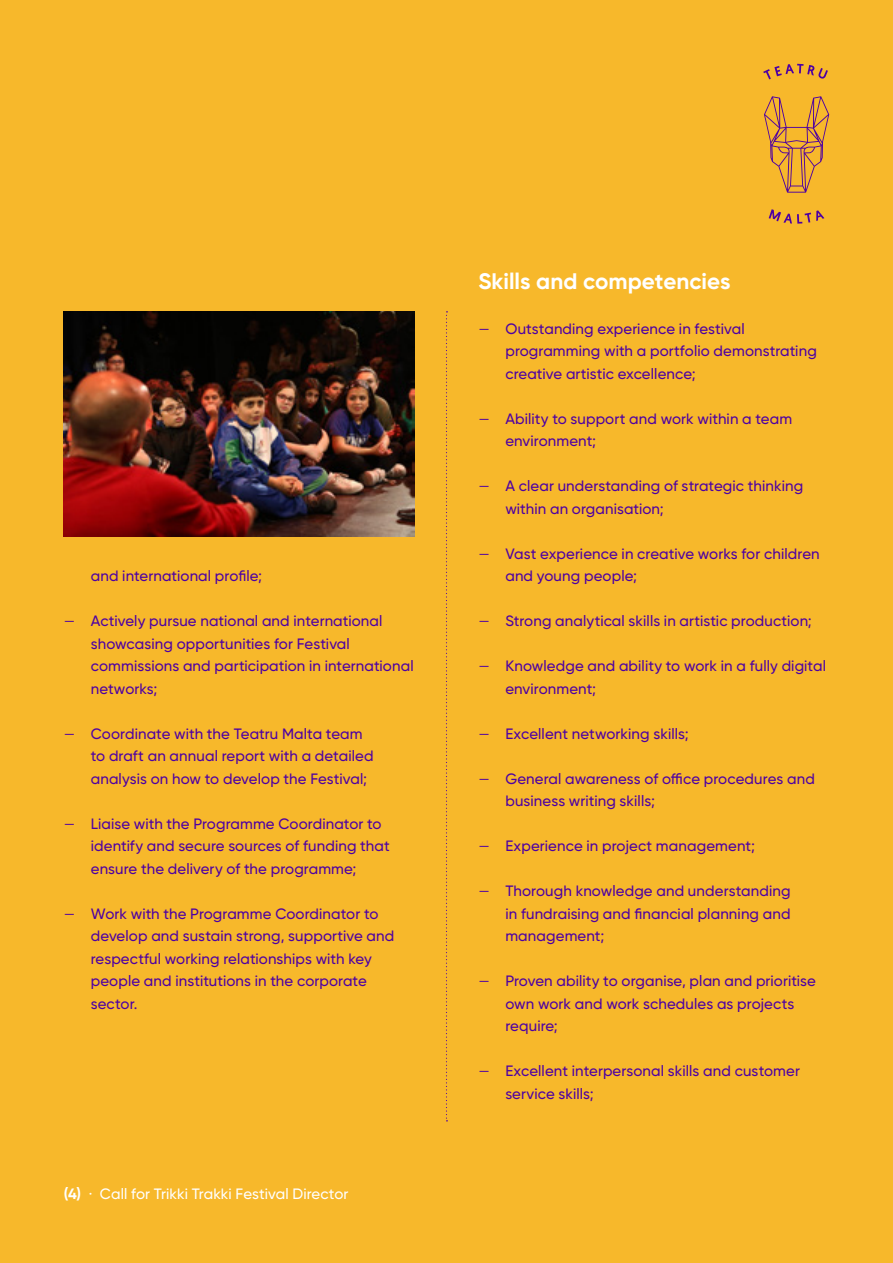
<style>
.page{position:relative;width:893px;height:1263px;background:#f7b82b}
.page>*{position:absolute;margin:0;border:0;box-sizing:border-box;transform-origin:0 0}
.t1{font:700 22.5px "Gilroy";color:#fff}
.t2{font:500 15px/22.5px "Gilroy";letter-spacing:.005em;color:#4d00a3}
.t3{font:500 15px "Gilroy";letter-spacing:.005em;color:#fff}
.s1{font-weight:400}
.s2{font-weight:700}
</style>
<div class="page">
<svg style="left:446px;top:311px;width:1px;height:810px"></svg>
<svg style="left:764px;top:96px;width:65px;height:97px"></svg>
<svg style="left:763px;top:64px;width:65px;height:15px"></svg>
<svg style="left:769px;top:209px;width:55px;height:15px"></svg>
<img style="left:64px;top:311px;width:351px;height:225px">
<p class="t2" style="left:91px;top:565px;width:173px">and international profile;</p>
<p class="t2" style="left:91px;top:610px;width:324px;text-indent:-27px"><span class="s1">—</span> Actively pursue national and international showcasing opportunities for Festival commissions and participation in international networks;</p>
<p class="t2" style="left:91px;top:722px;width:284px;text-indent:-27px"><span class="s1">—</span> Coordinate with the Teatru Malta team to draft an annual report with a detailed analysis on how to develop the Festival;</p>
<p class="t2" style="left:91px;top:812px;width:300px;text-indent:-27px"><span class="s1">—</span> Liaise with the Programme Coordinator to identify and secure sources of funding that ensure the delivery of the programme;</p>
<p class="t2" style="left:91px;top:902px;width:305px;text-indent:-27px"><span class="s1">—</span> Work with the Programme Coordinator to develop and sustain strong, supportive and respectful working relationships with key people and institutions in the corporate sector.</p>
<p class="t3" style="left:64px;top:1184px;width:286px"><span class="s2">(4)</span> · Call for Trikki Trakki Festival Director</p>
<h1 class="t1" style="left:478px;top:267px;width:254px">Skills and competencies</h1>
<p class="t2" style="left:505px;top:317px;width:313px;text-indent:-27px"><span class="s1">—</span> Outstanding experience in festival programming with a portfolio demonstrating creative artistic excellence;</p>
<p class="t2" style="left:505px;top:407px;width:288px;text-indent:-27px"><span class="s1">—</span> Ability to support and work within a team environment;</p>
<p class="t2" style="left:505px;top:475px;width:299px;text-indent:-27px"><span class="s1">—</span> A clear understanding of strategic thinking within an organisation;</p>
<p class="t2" style="left:505px;top:542px;width:316px;text-indent:-27px"><span class="s1">—</span> Vast experience in creative works for children and young people;</p>
<p class="t2" style="left:478px;top:610px;width:335px"><span class="s1">—</span> Strong analytical skills in artistic production;</p>
<p class="t2" style="left:505px;top:655px;width:322px;text-indent:-27px"><span class="s1">—</span> Knowledge and ability to work in a fully digital environment;</p>
<p class="t2" style="left:478px;top:722px;width:212px"><span class="s1">—</span> Excellent networking skills;</p>
<p class="t2" style="left:505px;top:767px;width:311px;text-indent:-27px"><span class="s1">—</span> General awareness of office procedures and business writing skills;</p>
<p class="t2" style="left:478px;top:835px;width:278px"><span class="s1">—</span> Experience in project management;</p>
<p class="t2" style="left:505px;top:880px;width:287px;text-align:justify;text-indent:-27px"><span class="s1">—</span> Thorough knowledge and understanding in fundraising and financial planning and management;</p>
<p class="t2" style="left:505px;top:970px;width:312px;text-indent:-27px"><span class="s1">—</span> Proven ability to organise, plan and prioritise own work and work schedules as projects require;</p>
<p class="t2" style="left:505px;top:1060px;width:296px;text-indent:-27px"><span class="s1">—</span> Excellent interpersonal skills and customer service skills;</p>
</div>
